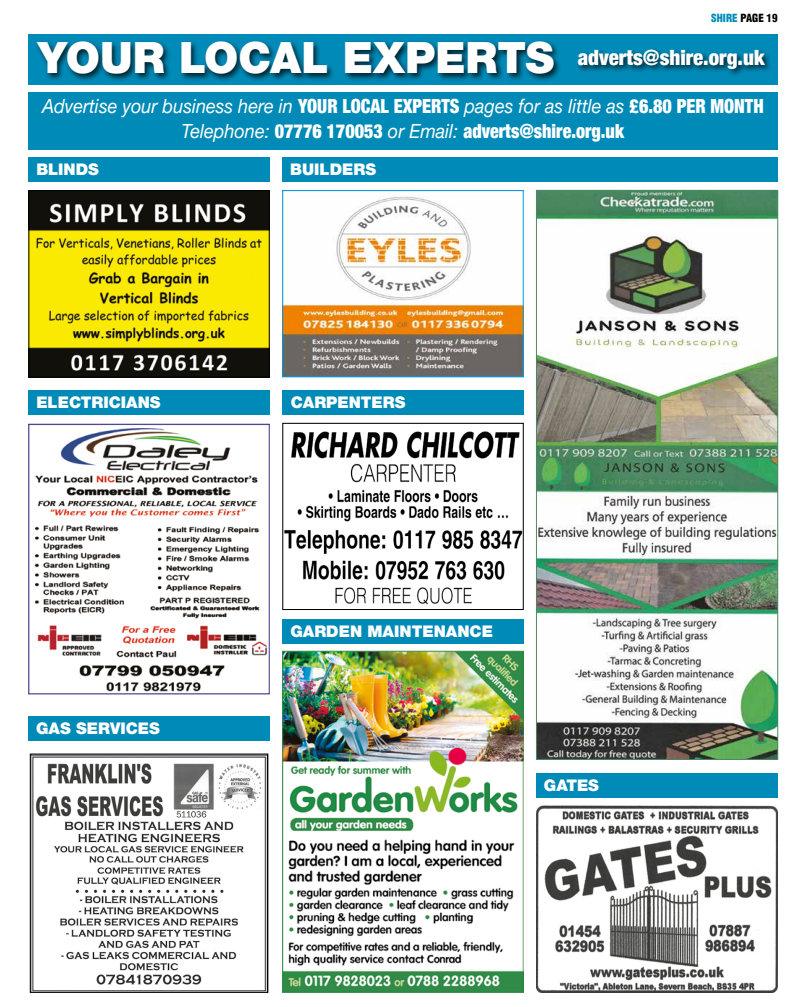
<style>
.page{position:relative;width:806px;height:1007px;background:#fff}
.page>*{position:absolute;margin:0;border:0;box-sizing:border-box;transform-origin:0 0}
.t1{font:900 43px "Helvetica Neue LTW1 G";color:#fff}
.t2{font:900 condensed 21px "Helvetica Neue LTW1 G";color:#fff}
.t3{font:italic 19.5px/25px "Helvetica Neue LTW1 G";color:#fff;text-align:center;scale:.93 1}
.t4{font:900 16px "Helvetica Neue LTW1 G";color:#fff}
.t5{font:900 condensed 11px "Helvetica LT";color:#000}
.s1{color:#008ab7}
.s2{font-weight:900;font-style:normal;font-stretch:condensed}
</style>
<div class="page">
<div style="left:28px;top:34px;width:749px;height:50px;background:#008ab7"></div>
<div style="left:35px;top:39px;width:526px;height:43px;background:#000;opacity:.75"></div>
<img style="left:284px;top:193px;width:237px;height:182px">
<div style="left:282px;top:190px;width:241px;height:187px;border:1px solid #009fe3"></div>
<div style="left:282px;top:157px;width:495px;height:25px;background:#008ab7"></div>
<img style="left:284px;top:431px;width:237px;height:174px">
<div style="left:282px;top:423px;width:241px;height:187px;border:1px solid #000"></div>
<div style="left:282px;top:390px;width:241px;height:25px;background:#008ab7"></div>
<img style="left:30px;top:425px;width:237px;height:267px">
<div style="left:28px;top:423px;width:241px;height:271px;border:1px solid #47368c"></div>
<div style="left:28px;top:390px;width:241px;height:25px;background:#008ab7"></div>
<img style="left:282px;top:650px;width:241px;height:342px">
<div style="left:282px;top:619px;width:241px;height:25px;background:#008ab7"></div>
<img style="left:536px;top:805px;width:241px;height:187px">
<div style="left:536px;top:773px;width:241px;height:25px;background:#008ab7"></div>
<div style="left:575px;top:47px;width:197px;height:30px;background:#000;opacity:.75"></div>
<div style="left:28px;top:157px;width:241px;height:25px;background:#008ab7"></div>
<img style="left:30px;top:192px;width:237px;height:183px">
<div style="left:28px;top:190px;width:241px;height:187px;border:1px solid #000"></div>
<div style="left:28px;top:92px;width:748px;height:57px;background:#008ab7"></div>
<img style="left:32px;top:755px;width:234px;height:235px">
<div style="left:30px;top:753px;width:238px;height:239px;border:1px solid #000"></div>
<div style="left:28px;top:716px;width:241px;height:25px;background:#008ab7"></div>
<img style="left:538px;top:192px;width:237px;height:565px">
<div style="left:536px;top:190px;width:241px;height:569px;border:1px solid #4a8a62"></div>
<h1 class="t1" style="left:38px;top:32px;width:517px">YOUR LOCAL EXPERTS</h1>
<p class="t5" style="left:710px;top:11px;width:68px"><span class="s1">SHIRE</span> PAGE 19</p>
<p class="t2" style="left:577px;top:45px;width:188px">adverts@shire.org.uk</p>
<p class="t3" style="left:42px;top:93px;width:777px">Advertise your business here in <span class="s2">YOUR LOCAL EXPERTS</span> pages for as little as <span class="s2">£6.80 PER MONTH<br></span>Telephone: <span class="s2">07776 170053</span> or Email: <span class="s2">adverts@shire.org.uk</span></p>
<p class="t4" style="left:36px;top:160px;width:64px">BLINDS</p>
<p class="t4" style="left:290px;top:160px;width:87px">BUILDERS</p>
<p class="t4" style="left:36px;top:392px;width:126px">ELECTRICIANS</p>
<p class="t4" style="left:291px;top:392px;width:116px">CARPENTERS</p>
<p class="t4" style="left:36px;top:718px;width:125px">GAS SERVICES</p>
<p class="t4" style="left:290px;top:621px;width:204px">GARDEN MAINTENANCE</p>
<p class="t4" style="left:543px;top:775px;width:56px">GATES</p>
</div>
